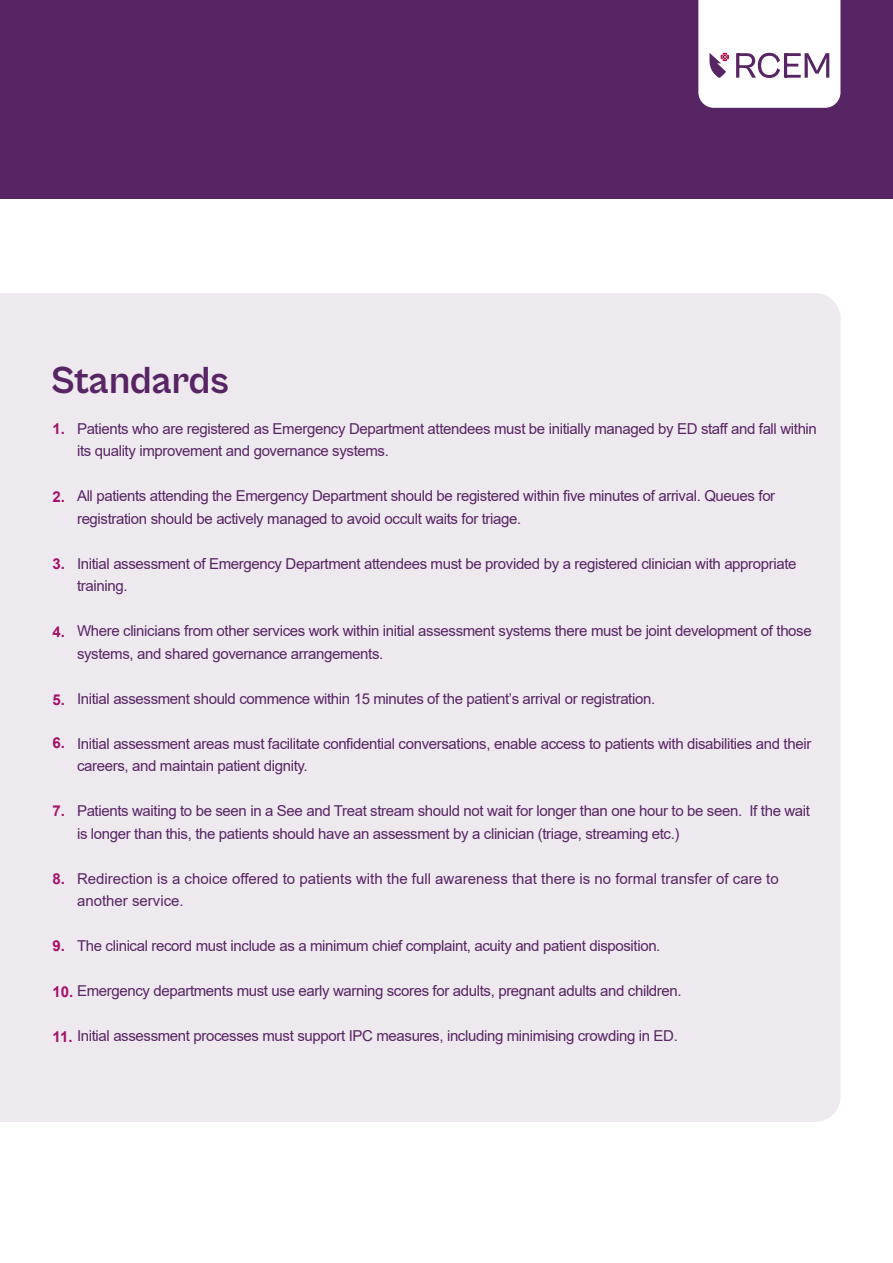
<style>
.page{position:relative;width:893px;height:1263px;background:#fff}
.page>*{position:absolute;margin:0;border:0;box-sizing:border-box;transform-origin:0 0}
.t1{font:700 39px "Cabinet Grotesk Variable";color:#572563}
.t2{font:15px/22.5px "Arial";letter-spacing:-.025em;color:#572563}
.t3{font:15px/22.5px "Arial";color:#572563}
.t4{font:700 15px "Arial";color:#a31268}
.s1{font-weight:700;color:#a31268}
</style>
<div class="page">
<div style="left:0;top:293px;width:840px;height:829px;background:#eee8ef"></div>
<div style="left:0;top:0;width:893px;height:199px;background:#572563"></div>
<svg style="left:698px;top:0;width:142px;height:108px;background:#f1ecf1"></svg>
<h1 class="t1" style="left:51px;top:360px;width:179px">Standards</h1>
<p class="t2" style="left:77px;top:417px;width:741px">Patients who are registered as Emergency Department attendees must be initially managed by ED staff and fall within its quality improvement and governance systems.</p>
<p class="t2" style="left:77px;top:485px;width:700px">All patients attending the Emergency Department should be registered within five minutes of arrival. Queues for registration should be actively managed to avoid occult waits for triage.</p>
<p class="t2" style="left:77px;top:552px;width:721px">Initial assessment of Emergency Department attendees must be provided by a registered clinician with appropriate training.</p>
<p class="t2" style="left:77px;top:620px;width:736px">Where clinicians from other services work within initial assessment systems there must be joint development of those systems, and shared governance arrangements.</p>
<p class="t2" style="left:77px;top:687px;width:580px">Initial assessment should commence within 15 minutes of the patient’s arrival or registration.</p>
<p class="t2" style="left:77px;top:732px;width:736px">Initial assessment areas must facilitate confidential conversations, enable access to patients with disabilities and their careers, and maintain patient dignity.</p>
<p class="t2" style="left:77px;top:800px;width:734px">Patients waiting to be seen in a See and Treat stream should not wait for longer than one hour to be seen. If the wait is longer than this, the patients should have an assessment by a clinician (triage, streaming etc.)</p>
<p class="t3" style="left:77px;top:867px;width:703px">Redirection is a choice offered to patients with the full awareness that there is no formal transfer of care to another service.</p>
<p class="t2" style="left:77px;top:935px;width:585px">The clinical record must include as a minimum chief complaint, acuity and patient disposition.</p>
<p class="t4" style="left:52px;top:418px;width:14px">1.</p>
<p class="t4" style="left:52px;top:486px;width:14px">2.</p>
<p class="t4" style="left:52px;top:553px;width:14px">3.</p>
<p class="t4" style="left:52px;top:621px;width:14px">4.</p>
<p class="t4" style="left:52px;top:689px;width:14px">5.</p>
<p class="t4" style="left:52px;top:732px;width:14px">6.</p>
<p class="t4" style="left:52px;top:800px;width:14px">7.</p>
<p class="t4" style="left:52px;top:868px;width:14px">8.</p>
<p class="t4" style="left:52px;top:935px;width:14px">9.</p>
<p class="t2" style="left:52px;top:980px;width:631px"><span class="s1">10.</span> Emergency departments must use early warning scores for adults, pregnant adults and children.</p>
<p class="t2" style="left:52px;top:1025px;width:627px"><span class="s1">11.</span> Initial assessment processes must support IPC measures, including minimising crowding in ED.</p>
</div>
